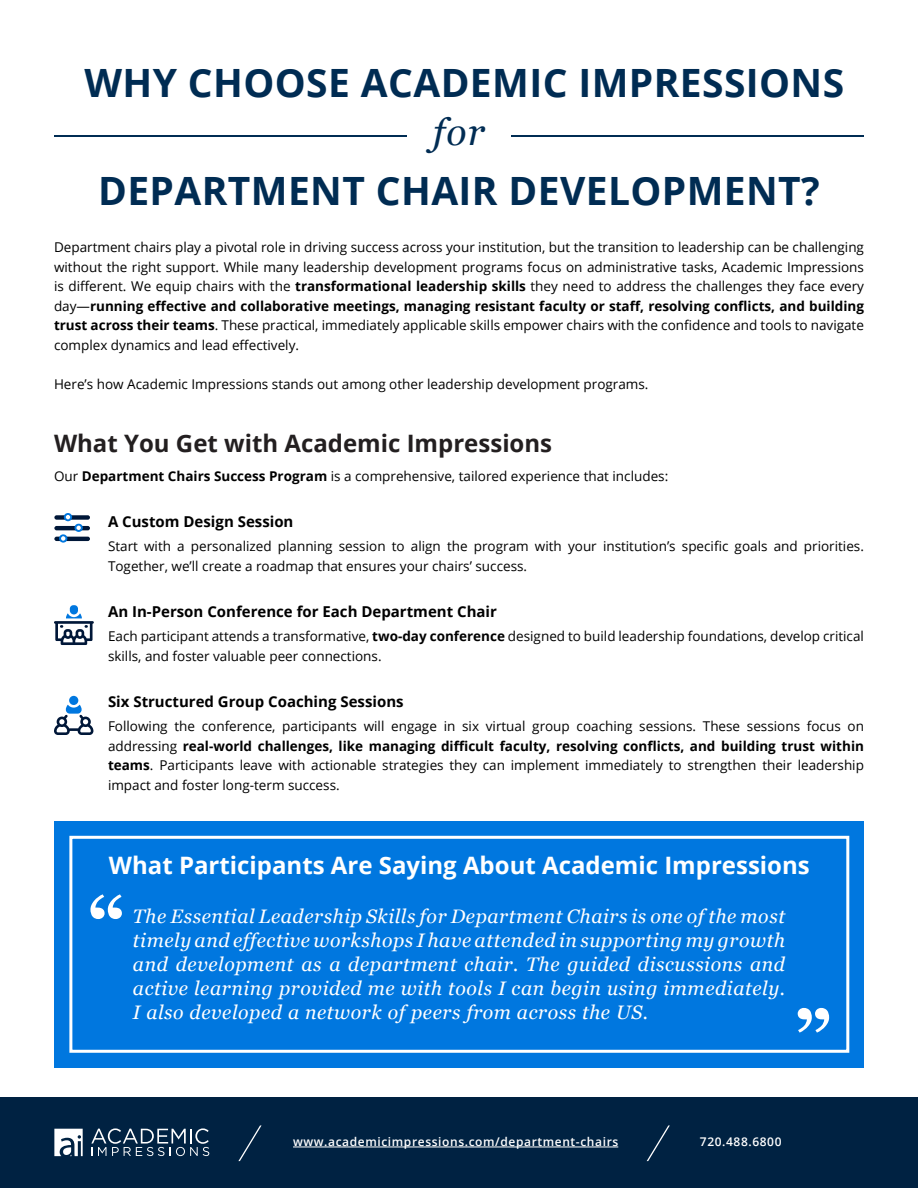
<style>
.page{position:relative;width:918px;height:1188px;background:#fff}
.page>*{position:absolute;margin:0;border:0;box-sizing:border-box;transform-origin:0 0}
.t1{font:700 72px "Georgia";color:#fff}
.t2{font:700 39px "Open Sans";letter-spacing:.01em;color:#002c53}
.t3{font:italic 37.5px "Georgia";color:#002c53}
.t4{font:700 24px "Open Sans";color:#fff}
.t5{font:700 24px "Open Sans";color:#231f20}
.t6{font:italic 19.5px/24px "Georgia";letter-spacing:.03em;color:#fff;text-align:justify}
.Paragraph{font:700 15px "Open Sans";color:#000}
.Paragraph-2{font:13.5px/19.5px "Open Sans";color:#000;text-align:justify}
.t7{font:600 12px "Open Sans";letter-spacing:.05em;color:#fff}
.s1{font-weight:700}
</style>
<div class="page">
<hr style="left:54px;top:135px;width:352px;height:2px;background:#002c53">
<hr style="left:512px;top:135px;width:352px;height:2px;background:#002c53">
<div style="left:69px;top:696px;width:9px;height:9px;background:#0077df;border-radius:50%"></div>
<svg style="left:54px;top:705px;width:39px;height:30px"></svg>
<div style="left:54px;top:515px;width:36px;height:5px;background:#001738;border-radius:2px"></div>
<svg style="left:54px;top:526px;width:36px;height:4px"></svg>
<svg style="left:54px;top:537px;width:36px;height:4px"></svg>
<svg style="left:59px;top:513px;width:24px;height:30px"></svg>
<svg style="left:54px;top:613px;width:40px;height:32px"></svg>
<div style="left:70px;top:605px;width:8px;height:9px;background:#0077df;border-radius:4px"></div>
<div style="left:0;top:1097px;width:918px;height:91px;background:#002242"></div>
<svg style="left:91px;top:1128px;width:118px;height:28px"></svg>
<svg style="left:54px;top:1129px;width:29px;height:27px"></svg>
<hr style="left:293px;top:1147px;width:325px;height:1px;background:#fff">
<svg style="left:647px;top:1125px;width:23px;height:36px"></svg>
<svg style="left:238px;top:1125px;width:24px;height:36px"></svg>
<div style="left:54px;top:821px;width:810px;height:247px;background:#0077df"></div>
<div style="left:69px;top:836px;width:780px;height:217px;border:3px solid #fff"></div>
<h1 class="t2" style="left:84px;top:56px;width:761px">WHY CHOOSE ACADEMIC IMPRESSIONS</h1>
<h1 class="t3" style="left:433px;top:105px;width:54px">for</h1>
<h1 class="t2" style="left:98px;top:164px;width:723px">DEPARTMENT CHAIR DEVELOPMENT?</h1>
<p class="Paragraph-2" style="left:54px;top:237px;width:812px">Department chairs play a pivotal role in driving success across your institution, but the transition to leadership can be challenging without the right support. While many leadership development programs focus on administrative tasks, Academic Impressions is different. We equip chairs with the <span class="s1">transformational leadership skills</span> they need to address the challenges they face every day—<span class="s1">running effective and collaborative meetings, managing resistant faculty or staff, resolving conflicts, and building trust across their teams</span>. These practical, immediately applicable skills empower chairs with the confidence and tools to navigate complex dynamics and lead effectively.</p>
<p class="Paragraph-2" style="left:54px;top:374px;width:596px">Here’s how Academic Impressions stands out among other leadership development programs.</p>
<p class="t5" style="left:54px;top:427px;width:500px">What You Get with Academic Impressions</p>
<p class="Paragraph-2" style="left:54px;top:466px;width:616px">Our <span class="s1">Department Chairs Success Program</span> is a comprehensive, tailored experience that includes:</p>
<p class="Paragraph" style="left:108px;top:511px;width:187px">A Custom Design Session</p>
<p class="Paragraph-2" style="left:108px;top:536px;width:757px">Start with a personalized planning session to align the program with your institution’s specific goals and priorities.<br>Together, we’ll create a roadmap that ensures your chairs’ success.</p>
<p class="Paragraph" style="left:108px;top:601px;width:390px">An In-Person Conference for Each Department Chair</p>
<p class="Paragraph-2" style="left:108px;top:626px;width:757px">Each participant attends a transformative, <span class="s1">two-day conference</span> designed to build leadership foundations, develop critical skills, and foster valuable peer connections.</p>
<p class="Paragraph" style="left:108px;top:691px;width:297px">Six Structured Group Coaching Sessions</p>
<p class="Paragraph-2" style="left:108px;top:716px;width:758px">Following the conference, participants will engage in six virtual group coaching sessions. These sessions focus on addressing <span class="s1">real-world challenges, like managing difficult faculty, resolving conflicts, and building trust within teams</span>. Participants leave with actionable strategies they can implement immediately to strengthen their leadership impact and foster long-term success.</p>
<p class="t4" style="left:109px;top:848px;width:702px">What Participants Are Saying About Academic Impressions</p>
<p class="t1" style="left:88px;top:869px;width:39px">“</p>
<h1 class="t6" style="left:133px;top:903px;width:654px">The Essential Leadership Skills for Department Chairs is one of the most timely and effective workshops I have attended in supporting my growth and development as a department chair. The guided discussions and active learning provided me with tools I can begin using immediately.<br>I also developed a network of peers from across the US.</h1>
<p class="t1" style="left:794px;top:983px;width:39px">”</p>
<p class="t7" style="left:293px;top:1133px;width:327px">www.academicimpressions.com/department-chairs</p>
<p class="t7" style="left:700px;top:1133px;width:83px">720.488.6800</p>
</div>
